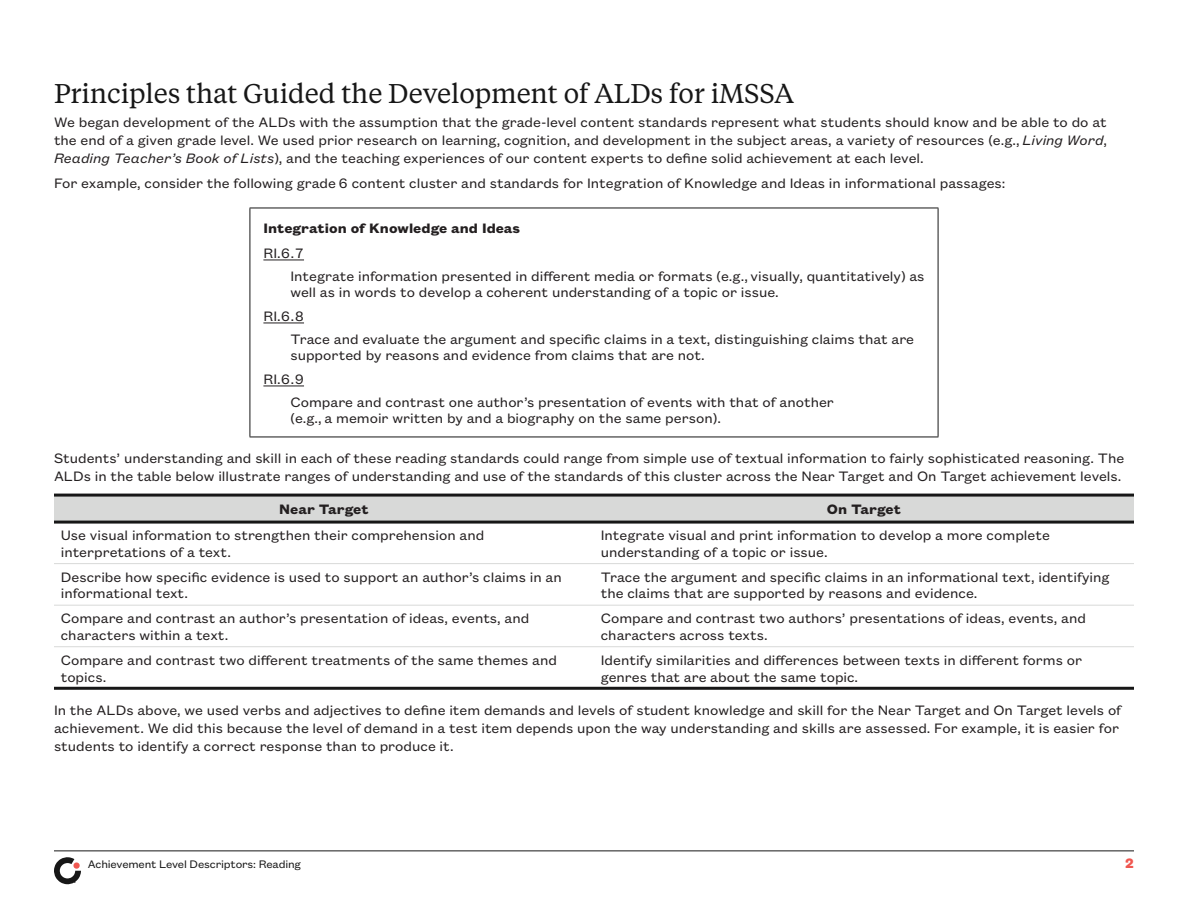
<style>
.page{position:relative;width:1188px;height:918px;background:#fff}
.page>*{position:absolute;margin:0;border:0;box-sizing:border-box;transform-origin:0 0}
.t1{font:27px "Tiempos Text";letter-spacing:-.005em;color:#171717}
.Table_body{font:15px/16.5px "Founders Grotesk Text";color:#231f20}
.Body{font:15px/18px "Founders Grotesk Text";color:#231f20}
.Table_body-2{font:700 15px "Founders Grotesk Text";color:#231f20}
.Table_H_row_1_ctr{font:700 15px "Founders Grotesk Text";color:#231f20}
.t2{font:700 15px "Founders Grotesk Text";color:#f05750}
.t3{font:12px "Founders Grotesk Text";letter-spacing:-.015em;color:#171717}
.s1{font-style:italic}
</style>
<div class="page">
<hr style="left:250px;top:208px;width:688px;height:1px;background:#171717">
<svg style="left:250px;top:208px;width:1px;height:25px"></svg>
<svg style="left:938px;top:208px;width:1px;height:25px"></svg>
<hr style="left:250px;top:233px;width:1px;height:204px;background:#171717">
<hr style="left:938px;top:233px;width:1px;height:204px;background:#171717">
<hr style="left:250px;top:437px;width:688px;height:1px;background:#171717">
<hr style="left:263px;top:260px;width:41px;height:1px;background:#231f20">
<hr style="left:263px;top:323px;width:41px;height:1px;background:#231f20">
<hr style="left:263px;top:386px;width:41px;height:1px;background:#231f20">
<div style="left:54px;top:497px;width:1080px;height:24px;background:#d8d9d8"></div>
<hr style="left:54px;top:563px;width:540px;height:1px;background:#d8d9d8">
<hr style="left:594px;top:563px;width:540px;height:1px;background:#d8d9d8">
<hr style="left:54px;top:605px;width:540px;height:1px;background:#d8d9d8">
<hr style="left:594px;top:605px;width:540px;height:1px;background:#d8d9d8">
<hr style="left:54px;top:646px;width:540px;height:1px;background:#d8d9d8">
<hr style="left:594px;top:646px;width:540px;height:1px;background:#d8d9d8">
<hr style="left:54px;top:687px;width:540px;height:3px;background:#171717">
<hr style="left:594px;top:687px;width:540px;height:3px;background:#171717">
<hr style="left:54px;top:494px;width:540px;height:3px;background:#171717">
<hr style="left:54px;top:521px;width:540px;height:3px;background:#171717">
<hr style="left:594px;top:494px;width:540px;height:3px;background:#171717">
<hr style="left:594px;top:521px;width:540px;height:3px;background:#171717">
<svg style="left:54px;top:857px;width:27px;height:27px"></svg>
<hr style="left:54px;top:850px;width:1080px;height:1px;background:#171717">
<h2 class="t1" style="left:54px;top:75px;width:742px">Principles that Guided the Development of ALDs for iMSSA</h2>
<p class="Body" style="left:54px;top:112px;width:1055px;text-align:justify">We began development of the ALDs with the assumption that the grade-level content standards represent what students should know and be able to do at the end of a given grade level. We used prior research on learning, cognition, and development in the subject areas, a variety of resources (e.g., <span class="s1">Living Word</span>, <span class="s1">Reading Teacher’s Book of Lists</span>), and the teaching experiences of our content experts to define solid achievement at each level.</p>
<p class="Body" style="left:54px;top:173px;width:953px">For example, consider the following grade 6 content cluster and standards for Integration of Knowledge and Ideas in informational passages:</p>
<p class="Table_body-2" style="left:263px;top:218px;width:258px">Integration of Knowledge and Ideas</p>
<p class="Table_body" style="left:263px;top:244px;width:42px">RI.6.7</p>
<p class="Table_body" style="left:290px;top:267px;width:636px">Integrate information presented in different media or formats (e.g., visually, quantitatively) as well as in words to develop a coherent understanding of a topic or issue.</p>
<p class="Table_body" style="left:263px;top:307px;width:42px">RI.6.8</p>
<p class="Table_body" style="left:290px;top:330px;width:625px">Trace and evaluate the argument and specific claims in a text, distinguishing claims that are supported by reasons and evidence from claims that are not.</p>
<p class="Table_body" style="left:263px;top:370px;width:42px">RI.6.9</p>
<p class="Table_body" style="left:290px;top:393px;width:545px">Compare and contrast one author’s presentation of events with that of another (e.g., a memoir written by and a biography on the same person).</p>
<p class="Body" style="left:54px;top:448px;width:1072px">Students’ understanding and skill in each of these reading standards could range from simple use of textual information to fairly sophisticated reasoning. The<br>ALDs in the table below illustrate ranges of understanding and use of the standards of this cluster across the Near Target and On Target achievement levels.</p>
<p class="Table_H_row_1_ctr" style="left:279px;top:499px;width:91px">Near Target</p>
<p class="Table_H_row_1_ctr" style="left:827px;top:499px;width:76px">On Target</p>
<p class="Table_body" style="left:61px;top:526px;width:425px">Use visual information to strengthen their comprehension and interpretations of a text.</p>
<p class="Table_body" style="left:601px;top:526px;width:451px">Integrate visual and print information to develop a more complete understanding of a topic or issue.</p>
<p class="Table_body" style="left:61px;top:568px;width:503px">Describe how specific evidence is used to support an author’s claims in an informational text.</p>
<p class="Table_body" style="left:601px;top:568px;width:510px">Trace the argument and specific claims in an informational text, identifying the claims that are supported by reasons and evidence.</p>
<p class="Table_body" style="left:61px;top:609px;width:470px">Compare and contrast an author’s presentation of ideas, events, and characters within a text.</p>
<p class="Table_body" style="left:601px;top:609px;width:487px">Compare and contrast two authors’ presentations of ideas, events, and characters across texts.</p>
<p class="Table_body" style="left:61px;top:651px;width:498px">Compare and contrast two different treatments of the same themes and topics.</p>
<p class="Table_body" style="left:601px;top:651px;width:483px">Identify similarities and differences between texts in different forms or genres that are about the same topic.</p>
<p class="Body" style="left:54px;top:700px;width:1069px">In the ALDs above, we used verbs and adjectives to define item demands and levels of student knowledge and skill for the Near Target and On Target levels of achievement. We did this because the level of demand in a test item depends upon the way understanding and skills are assessed. For example, it is easier for students to identify a correct response than to produce it.</p>
<p class="t3" style="left:88px;top:856px;width:215px">Achievement Level Descriptors: Reading</p>
<p class="t2" style="left:1125px;top:853px;width:10px">2</p>
</div>
